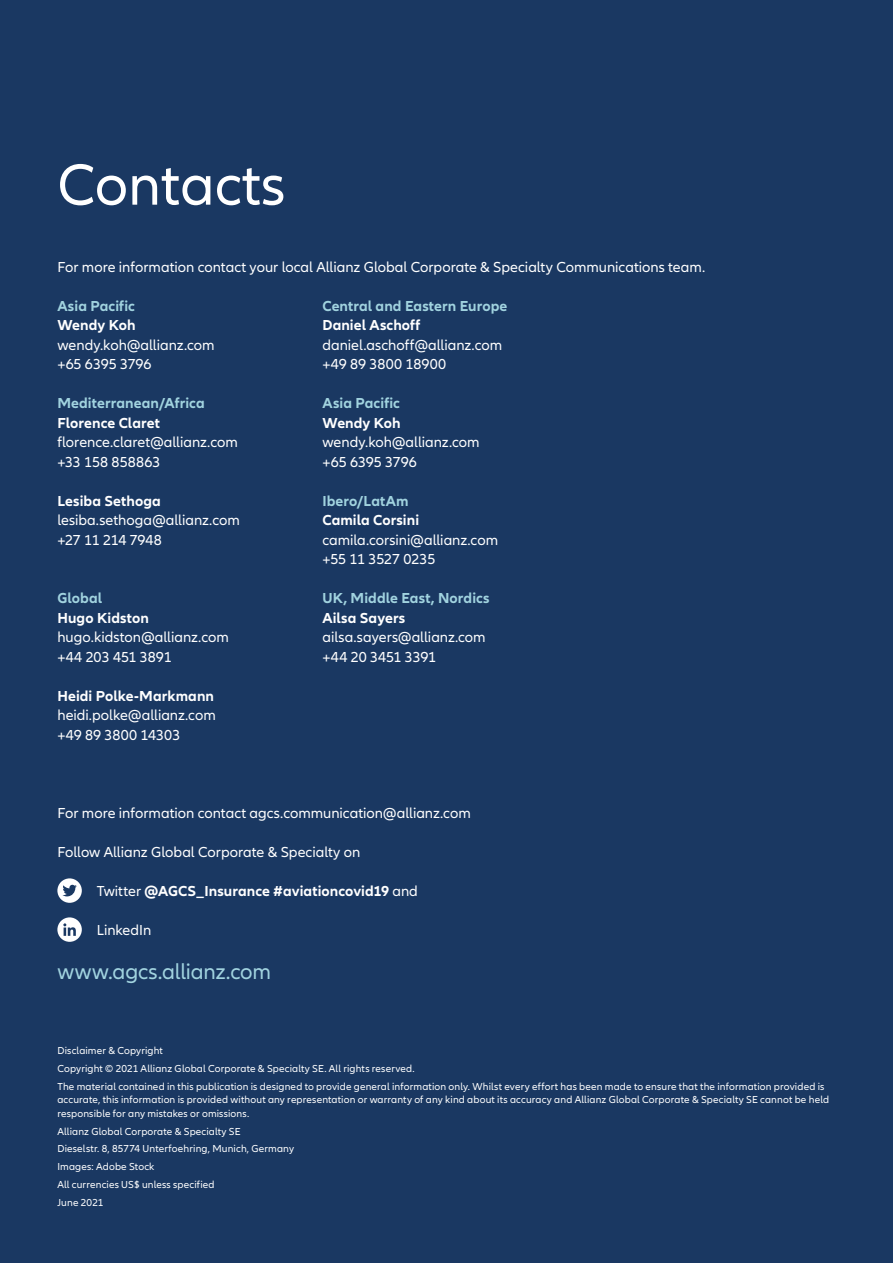
<style>
.page{position:relative;width:893px;height:1263px;background:#1a3862}
.page>*{position:absolute;margin:0;border:0;box-sizing:border-box;transform-origin:0 0}
.t1{font:60px "Allianz Neo";color:#fff}
.Subheadline___CTA_15{font:22.5px "Allianz Neo";letter-spacing:-.01em;color:#a1d3df}
.Copy_10_13pt{font:15px "Allianz Neo";color:#fff}
.Copy_10_13pt-2{font:700 15px "Allianz Neo";letter-spacing:.005em;color:#fff}
.Copy_10_13pt-3{font:700 15px "Allianz Neo";letter-spacing:.005em;color:#a1d3df}
.Caption_Footer_7_9pt{font:10.5px/13.5px "Allianz Neo";letter-spacing:.015em;color:#fff}
.s1{font-weight:400}
</style>
<div class="page">
<svg style="left:57px;top:878px;width:25px;height:25px"></svg>
<svg style="left:57px;top:917px;width:25px;height:25px"></svg>
<p class="t1" style="left:57px;top:151px;width:229px">Contacts</p>
<p class="Copy_10_13pt" style="left:57px;top:258px;width:649px">For more information contact your local Allianz Global Corporate &amp; Specialty Communications team.</p>
<p class="Copy_10_13pt-3" style="left:57px;top:297px;width:79px">Asia Pacific</p>
<p class="Copy_10_13pt-2" style="left:57px;top:317px;width:80px">Wendy Koh</p>
<p class="Copy_10_13pt" style="left:57px;top:336px;width:159px">wendy.koh@allianz.com</p>
<p class="Copy_10_13pt" style="left:57px;top:356px;width:96px">+65 6395 3796</p>
<p class="Copy_10_13pt-3" style="left:57px;top:395px;width:149px">Mediterranean/Africa</p>
<p class="Copy_10_13pt-2" style="left:57px;top:414px;width:104px">Florence Claret</p>
<p class="Copy_10_13pt" style="left:57px;top:434px;width:182px">florence.claret@allianz.com</p>
<p class="Copy_10_13pt" style="left:57px;top:453px;width:105px">+33 158 858863</p>
<p class="Copy_10_13pt-2" style="left:57px;top:492px;width:105px">Lesiba Sethoga</p>
<p class="Copy_10_13pt" style="left:57px;top:512px;width:184px">lesiba.sethoga@allianz.com</p>
<p class="Copy_10_13pt" style="left:57px;top:531px;width:106px">+27 11 214 7948</p>
<p class="Copy_10_13pt-3" style="left:57px;top:590px;width:46px">Global</p>
<p class="Copy_10_13pt-2" style="left:57px;top:609px;width:93px">Hugo Kidston</p>
<p class="Copy_10_13pt" style="left:57px;top:629px;width:173px">hugo.kidston@allianz.com</p>
<p class="Copy_10_13pt" style="left:57px;top:648px;width:116px">+44 203 451 3891</p>
<p class="Copy_10_13pt-2" style="left:57px;top:687px;width:158px">Heidi Polke‑Markmann</p>
<p class="Copy_10_13pt" style="left:57px;top:707px;width:160px">heidi.polke@allianz.com</p>
<p class="Copy_10_13pt" style="left:57px;top:726px;width:125px">+49 89 3800 14303</p>
<p class="Copy_10_13pt-3" style="left:322px;top:297px;width:187px">Central and Eastern Europe</p>
<p class="Copy_10_13pt-2" style="left:322px;top:317px;width:100px">Daniel Aschoff</p>
<p class="Copy_10_13pt" style="left:322px;top:336px;width:181px">daniel.aschoff@allianz.com</p>
<p class="Copy_10_13pt" style="left:322px;top:356px;width:125px">+49 89 3800 18900</p>
<p class="Copy_10_13pt-3" style="left:322px;top:395px;width:79px">Asia Pacific</p>
<p class="Copy_10_13pt-2" style="left:322px;top:414px;width:80px">Wendy Koh</p>
<p class="Copy_10_13pt" style="left:322px;top:434px;width:159px">wendy.koh@allianz.com</p>
<p class="Copy_10_13pt" style="left:322px;top:453px;width:96px">+65 6395 3796</p>
<p class="Copy_10_13pt-3" style="left:322px;top:492px;width:88px">Ibero/LatAm</p>
<p class="Copy_10_13pt-2" style="left:322px;top:512px;width:98px">Camila Corsini</p>
<p class="Copy_10_13pt" style="left:322px;top:531px;width:177px">camila.corsini@allianz.com</p>
<p class="Copy_10_13pt" style="left:322px;top:551px;width:114px">+55 11 3527 0235</p>
<p class="Copy_10_13pt-3" style="left:322px;top:590px;width:169px">UK, Middle East, Nordics</p>
<p class="Copy_10_13pt-2" style="left:322px;top:609px;width:84px">Ailsa Sayers</p>
<p class="Copy_10_13pt" style="left:322px;top:629px;width:165px">ailsa.sayers@allianz.com</p>
<p class="Copy_10_13pt" style="left:322px;top:648px;width:115px">+44 20 3451 3391</p>
<p class="Copy_10_13pt" style="left:57px;top:804px;width:415px">For more information contact agcs.communication@allianz.com</p>
<p class="Copy_10_13pt" style="left:57px;top:843px;width:304px">Follow Allianz Global Corporate &amp; Specialty on</p>
<p class="Copy_10_13pt-2" style="left:97px;top:882px;width:323px"><span class="s1">Twitter</span> @AGCS_Insurance #aviationcovid19 <span class="s1">and</span></p>
<p class="Copy_10_13pt" style="left:97px;top:921px;width:56px">LinkedIn</p>
<p class="Subheadline___CTA_15" style="left:57px;top:959px;width:215px">www.agcs.allianz.com</p>
<p class="Caption_Footer_7_9pt" style="left:57px;top:1044px;width:107px">Disclaimer &amp; Copyright</p>
<p class="Caption_Footer_7_9pt" style="left:57px;top:1062px;width:359px">Copyright © 2021 Allianz Global Corporate &amp; Specialty SE. All rights reserved.</p>
<p class="Caption_Footer_7_9pt" style="left:57px;top:1080px;width:773px">The material contained in this publication is designed to provide general information only. Whilst every effort has been made to ensure that the information provided is accurate, this information is provided without any representation or warranty of any kind about its accuracy and Allianz Global Corporate &amp; Specialty SE cannot be held responsible for any mistakes or omissions.</p>
<p class="Caption_Footer_7_9pt" style="left:57px;top:1124px;width:185px">Allianz Global Corporate &amp; Specialty SE</p>
<p class="Caption_Footer_7_9pt" style="left:57px;top:1142px;width:238px">Dieselstr. 8, 85774 Unterfoehring, Munich, Germany</p>
<p class="Caption_Footer_7_9pt" style="left:57px;top:1160px;width:99px">Images: Adobe Stock</p>
<p class="Caption_Footer_7_9pt" style="left:57px;top:1178px;width:159px">All currencies US$ unless specified</p>
<p class="Caption_Footer_7_9pt" style="left:57px;top:1195px;width:48px">June 2021</p>
</div>
